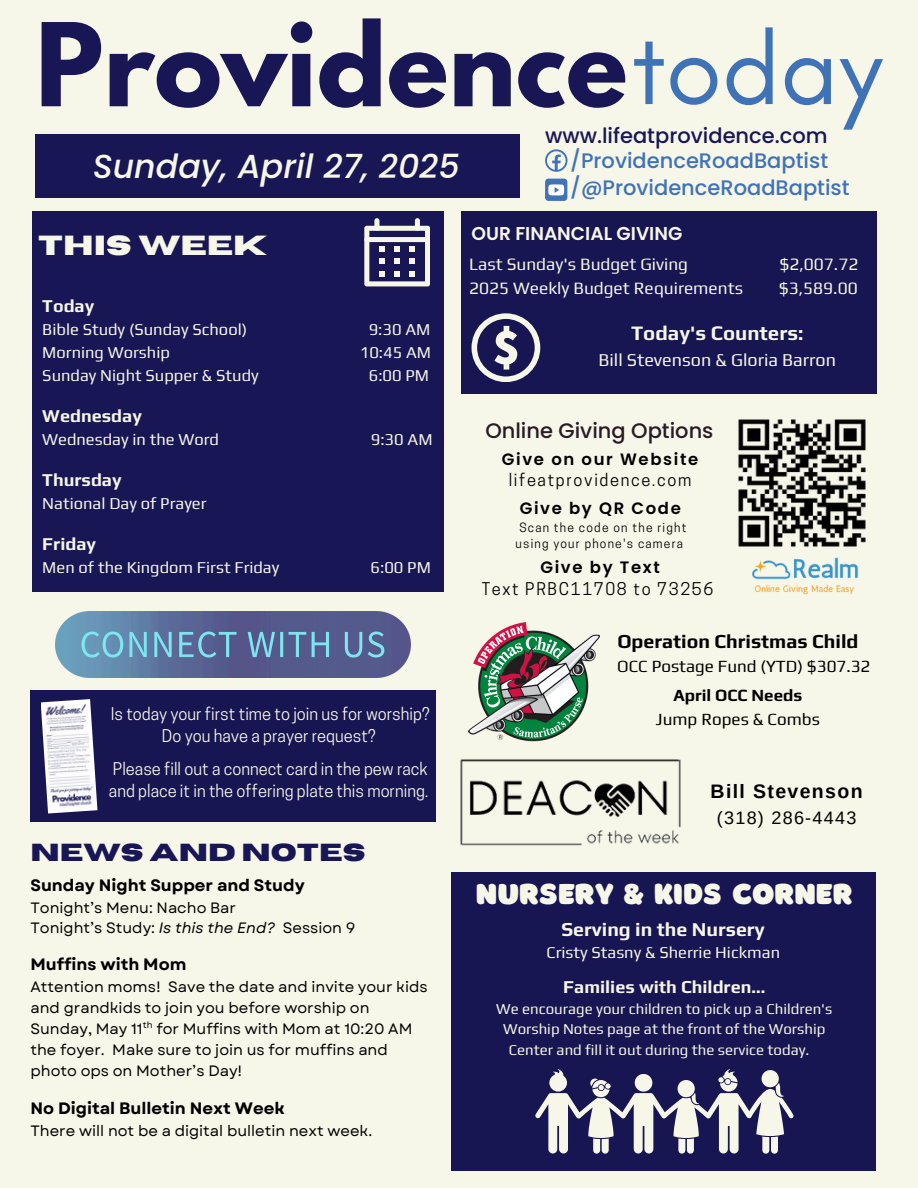
<style>
.page{position:relative;width:918px;height:1188px;background:#f6f6e9}
.page>*{position:absolute;margin:0;border:0;box-sizing:border-box;transform-origin:0 0}
.t1{font:102.3px "Glacial Indifference";color:#3f72b6}
.t2{font:700 102.15px "League Spartan";color:#181655}
.t3{font:italic 500 33.3px "Poppins";color:#f6f6e9}
.t4{font:30px "Borsok";color:#f6f6e9}
.t5{font:700 27.6px "Horizon";color:#f6f6e9}
.t6{font:700 24.6px "Horizon";color:#181655}
.t7{font:500 21px "Poppins";color:#3f72b6}
.t8{font:500 21px "Poppins";color:#181655}
.t9{font:500 21px "Poppins";color:#291b25}
.t10{font:700 20.4px "Play";color:#f6f6e9}
.t11{font:700 19.5px "Play";color:#000}
.t12{font:700 19.5px "Play";color:#f6f6e9}
.t13{font:700 19.5px "Arimo";letter-spacing:.07em;color:#000}
.t14{font:600 18.6px "Poppins";color:#f6f6e9}
.t15{font:700 18px "Play";color:#f6f6e9}
.t16{font:18px "Play";color:#f6f6e9}
.t17{font:18px "Arimo";letter-spacing:.07em;color:#000}
.t18{font:17.25px "Play";color:#f6f6e9}
.t19{font:16.95px "Play";color:#000}
.t20{font:700 16.95px "Play";color:#000}
.t21{font:16.5px "Play";color:#f6f6e9}
.t22{font:16.5px/22.5px "Cooper Hewitt";color:#f6f6e9}
.t23{font:700 16.5px "Garet";color:#000}
.t24{font:16.5px "Cooper Hewitt";letter-spacing:.1em;color:#000}
.t25{font:600 16.5px "Poppins";letter-spacing:.1em;color:#000}
.t26{font:15px/21px "Garet";color:#000}
.t27{font:15px "Play";color:#f6f6e9}
.t28{font:12.15px "Cooper Hewitt";letter-spacing:.1em;color:#000}
.t29{font:9px "Garet";color:#000}
.s1{font-style:italic}
</style>
<div class="page">
<div style="left:32px;top:211px;width:411px;height:381px;background:#181655"></div>
<div style="left:451px;top:872px;width:424px;height:298px;background:#171552"></div>
<div style="left:462px;top:211px;width:415px;height:182px;background:#171552"></div>
<div style="left:30px;top:690px;width:405px;height:132px;background:#171552"></div>
<svg style="left:472px;top:313px;width:68px;height:69px"></svg>
<img style="left:468px;top:622px;width:132px;height:119px">
<svg style="left:545px;top:149px;width:23px;height:23px"></svg>
<svg style="left:364px;top:218px;width:66px;height:68px"></svg>
<svg style="left:535px;top:1069px;width:259px;height:85px"></svg>
<img style="left:738px;top:419px;width:128px;height:128px">
<img style="left:752px;top:557px;width:107px;height:38px">
<img style="left:460px;top:759px;width:221px;height:87px">
<div style="left:35px;top:135px;width:484px;height:63px;background:#181655"></div>
<img style="left:55px;top:612px;width:356px;height:65px">
<img style="left:41px;top:699px;width:56px;height:115px">
<div style="left:545px;top:179px;width:22px;height:22px;background:#3f72b6;border-radius:3px"></div>
<svg style="left:548px;top:184px;width:16px;height:11px"></svg>
<p class="t2" style="left:35px;top:14px;width:594px">Providence</p>
<p class="t1" style="left:632px;top:7px;width:251px">today</p>
<p class="t8" style="left:545px;top:121px;width:284px">www.lifeatprovidence.com</p>
<p class="t7" style="left:570px;top:146px;width:259px">/ProvidenceRoadBaptist</p>
<h5 class="t3" style="left:93px;top:143px;width:368px">Sunday, April 27, 2025</h5>
<h3 class="t7" style="left:570px;top:173px;width:281px">/@ProvidenceRoadBaptist</h3>
<p class="t5" style="left:38px;top:232px;width:231px">THIS WEEK</p>
<p class="t15" style="left:42px;top:295px;width:54px">Today</p>
<p class="t21" style="left:42px;top:319px;width:206px">Bible Study (Sunday School)</p>
<p class="t21" style="left:369px;top:319px;width:63px">9:30 AM</p>
<p class="t21" style="left:42px;top:342px;width:129px">Morning Worship</p>
<p class="t21" style="left:360px;top:342px;width:73px">10:45 AM</p>
<p class="t21" style="left:42px;top:365px;width:218px">Sunday Night Supper &amp; Study</p>
<p class="t21" style="left:369px;top:365px;width:62px">6:00 PM</p>
<p class="t15" style="left:42px;top:405px;width:101px">Wednesday</p>
<p class="t21" style="left:42px;top:429px;width:178px">Wednesday in the Word</p>
<p class="t21" style="left:371px;top:429px;width:63px">9:30 AM</p>
<p class="t15" style="left:42px;top:469px;width:81px">Thursday</p>
<p class="t21" style="left:42px;top:493px;width:166px">National Day of Prayer</p>
<p class="t15" style="left:42px;top:533px;width:55px">Friday</p>
<p class="t21" style="left:42px;top:557px;width:239px">Men of the Kingdom First Friday</p>
<p class="t21" style="left:371px;top:557px;width:62px">6:00 PM</p>
<p class="t22" style="left:111px;top:704px;width:320px">Is today your first time to join us for worship?</p>
<p class="t22" style="left:162px;top:727px;width:215px">Do you have a prayer request?</p>
<p class="t22" style="left:109px;top:759px;width:321px">Please fill out a connect card in the pew rack and place it in the offering plate this morning.</p>
<p class="t6" style="left:30px;top:840px;width:336px">NEWS AND NOTES</p>
<p class="t23" style="left:30px;top:873px;width:276px">Sunday Night Supper and Study</p>
<p class="t26" style="left:30px;top:897px;width:207px">Tonight’s Menu: Nacho Bar</p>
<p class="t26" style="left:30px;top:917px;width:326px">Tonight’s Study: <span class="s1">Is this the End?</span> Session 9</p>
<p class="t23" style="left:30px;top:952px;width:157px">Muffins with Mom</p>
<p class="t26" style="left:30px;top:976px;width:399px">Attention moms! Save the date and invite your kids and grandkids to join you before worship on Sunday, May 11 for Muffins with Mom at 10:20 AM the foyer. Make sure to join us for muffins and photo ops on Mother’s Day!</p>
<p class="t29" style="left:143px;top:1018px;width:11px">th</p>
<p class="t23" style="left:30px;top:1096px;width:256px">No Digital Bulletin Next Week</p>
<p class="t26" style="left:30px;top:1120px;width:343px">There will not be a digital bulletin next week.</p>
<p class="t14" style="left:472px;top:221px;width:212px">OUR FINANCIAL GIVING</p>
<p class="t18" style="left:469px;top:254px;width:220px">Last Sunday's Budget Giving</p>
<p class="t18" style="left:779px;top:254px;width:80px">$2,007.72</p>
<h6 class="t18" style="left:469px;top:278px;width:275px">2025 Weekly Budget Requirements</h6>
<h6 class="t18" style="left:779px;top:278px;width:80px">$3,589.00</h6>
<p class="t10" style="left:631px;top:321px;width:174px">Today's Counters:</p>
<p class="t16" style="left:598px;top:349px;width:239px">Bill Stevenson &amp; Gloria Barron</p>
<p class="t9" style="left:485px;top:416px;width:230px">Online Giving Options</p>
<p class="t25" style="left:502px;top:447px;width:198px">Give on our Website</p>
<p class="t24" style="left:509px;top:474px;width:184px">lifeatprovidence.com</p>
<p class="t25" style="left:520px;top:496px;width:163px">Give by QR Code</p>
<p class="t28" style="left:519px;top:523px;width:169px">Scan the code on the right</p>
<p class="t28" style="left:516px;top:539px;width:169px">using your phone's camera</p>
<p class="t25" style="left:540px;top:556px;width:121px">Give by Text</p>
<p class="t24" style="left:482px;top:583px;width:233px">Text PRBC11708 to 73256</p>
<p class="t11" style="left:617px;top:630px;width:243px">Operation Christmas Child</p>
<p class="t19" style="left:617px;top:656px;width:255px">OCC Postage Fund (YTD) $307.32</p>
<p class="t20" style="left:673px;top:685px;width:130px">April OCC Needs</p>
<p class="t19" style="left:656px;top:709px;width:165px">Jump Ropes &amp; Combs</p>
<p class="t13" style="left:711px;top:781px;width:154px">Bill Stevenson</p>
<p class="t17" style="left:717px;top:808px;width:141px">(318) 286-4443</p>
<p class="t4" style="left:476px;top:876px;width:378px">NURSERY &amp; KIDS CORNER</p>
<p class="t12" style="left:561px;top:917px;width:205px">Serving in the Nursery</p>
<p class="t21" style="left:546px;top:943px;width:235px">Cristy Stasny &amp; Sherrie Hickman</p>
<p class="t15" style="left:563px;top:976px;width:204px">Families with Children...</p>
<p class="t27" style="left:496px;top:1000px;width:338px">We encourage your children to pick up a Children's</p>
<p class="t27" style="left:503px;top:1020px;width:324px">Worship Notes page at the front of the Worship</p>
<p class="t27" style="left:509px;top:1041px;width:302px">Center and fill it out during the service today.</p>
</div>
